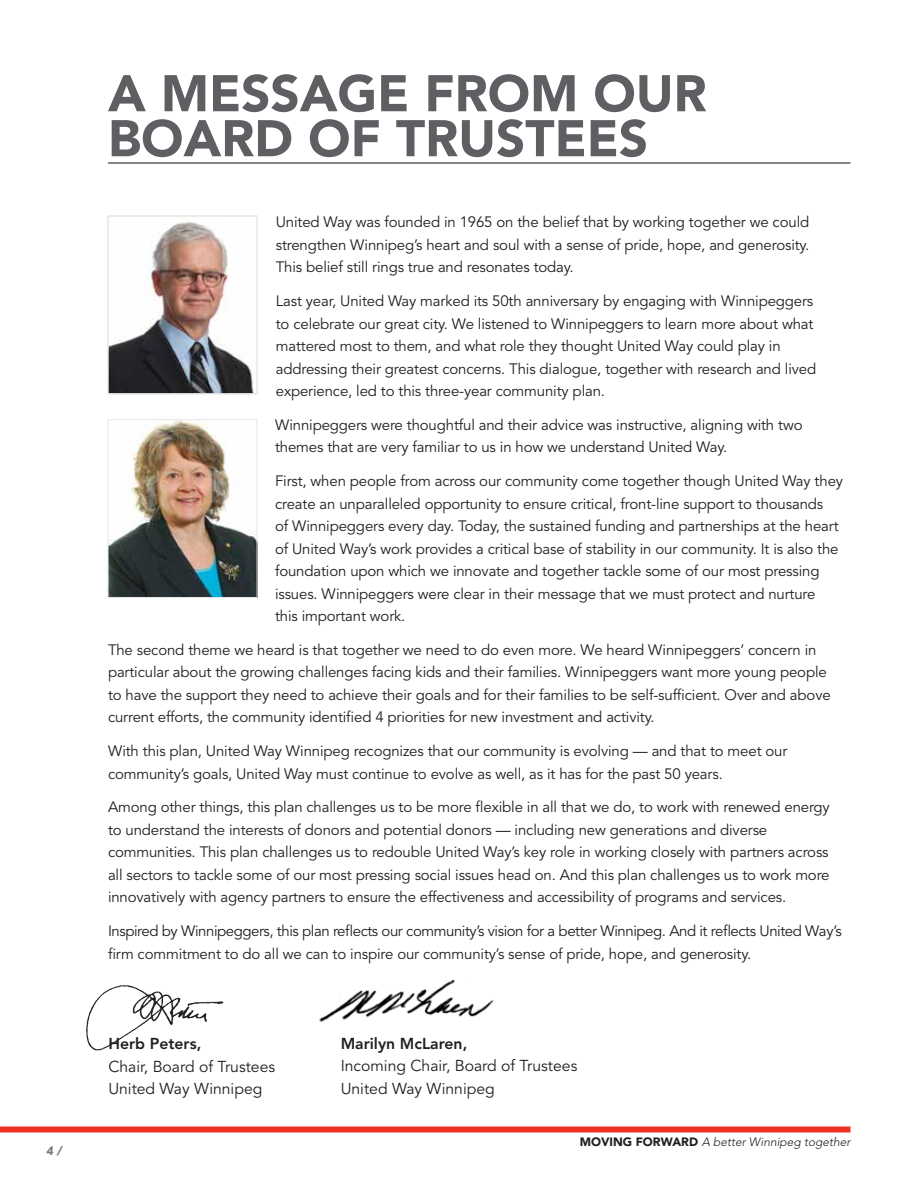
<style>
.page{position:relative;width:918px;height:1188px;background:#fff}
.page>*{position:absolute;margin:0;border:0;box-sizing:border-box;transform-origin:0 0}
.t1{font:900 51px/45px "Avenir";color:#5e5f62}
.t2{font:15.75px/22.5px "Avenir";color:#221e1f}
.t3{font:800 15.75px "Avenir";color:#221e1f}
.t4{font:15px/22.5px "Avenir";letter-spacing:-.01em;color:#221e1f}
.t5{font:15px/22.5px "Avenir";letter-spacing:-.03em;color:#221e1f}
.t6{font:italic 300 12px "Avenir";color:#221e1f}
.t7{font:italic 900 12px "Avenir";color:#757679}
.s1{font-weight:900;font-style:normal}
</style>
<div class="page">
<div style="left:0;top:1126px;width:850px;height:6px;background:#ee3123"></div>
<hr style="left:108px;top:162px;width:742px;height:2px;background:#5e5f62">
<img style="left:110px;top:221px;width:144px;height:171px">
<div style="left:107px;top:215px;width:151px;height:180px;border:2px solid #e6e7e8"></div>
<img style="left:110px;top:421px;width:145px;height:175px">
<div style="left:108px;top:419px;width:149px;height:179px;border:1px solid #e6e7e8"></div>
<img style="left:319px;top:979px;width:175px;height:43px">
<img style="left:86px;top:985px;width:138px;height:66px">
<p class="t7" style="left:46px;top:1144px;width:17px">4 /</p>
<h1 class="t1" style="left:108px;top:71px;width:600px">A MESSAGE FROM OUR<br>BOARD OF TRUSTEES</h1>
<p class="t4" style="left:276px;top:211px;width:535px;text-align:justify">United Way was founded in 1965 on the belief that by working together we could strengthen Winnipeg’s heart and soul with a sense of pride, hope, and generosity.<br>This belief still rings true and resonates today.</p>
<p class="t4" style="left:276px;top:290px;width:542px">Last year, United Way marked its 50th anniversary by engaging with Winnipeggers to celebrate our great city. We listened to Winnipeggers to learn more about what mattered most to them, and what role they thought United Way could play in addressing their greatest concerns. This dialogue, together with research and lived experience, led to this three-year community plan.</p>
<p class="t4" style="left:275px;top:414px;width:529px">Winnipeggers were thoughtful and their advice was instructive, aligning with two themes that are very familiar to us in how we understand United Way.</p>
<p class="t4" style="left:275px;top:470px;width:570px">First, when people from across our community come together though United Way they create an unparalleled opportunity to ensure critical, front-line support to thousands<br>of Winnipeggers every day. Today, the sustained funding and partnerships at the heart of United Way’s work provides a critical base of stability in our community. It is also the foundation upon which we innovate and together tackle some of our most pressing issues. Winnipeggers were clear in their message that we must protect and nurture<br>this important work.</p>
<p class="t4" style="left:108px;top:639px;width:724px">The second theme we heard is that together we need to do even more. We heard Winnipeggers’ concern in particular about the growing challenges facing kids and their families. Winnipeggers want more young people to have the support they need to achieve their goals and for their families to be self-sufficient. Over and above current efforts, the community identified 4 priorities for new investment and activity.</p>
<p class="t4" style="left:108px;top:740px;width:681px">With this plan, United Way Winnipeg recognizes that our community is evolving — and that to meet our community’s goals, United Way must continue to evolve as well, as it has for the past 50 years.</p>
<p class="t4" style="left:108px;top:796px;width:723px">Among other things, this plan challenges us to be more flexible in all that we do, to work with renewed energy to understand the interests of donors and potential donors — including new generations and diverse communities. This plan challenges us to redouble United Way’s key role in working closely with partners across all sectors to tackle some of our most pressing social issues head on. And this plan challenges us to work more innovatively with agency partners to ensure the effectiveness and accessibility of programs and services.</p>
<p class="t5" style="left:108px;top:920px;width:735px">Inspired by Winnipeggers, this plan reflects our community’s vision for a better Winnipeg. And it reflects United Way’s firm commitment to do all we can to inspire our community’s sense of pride, hope, and generosity.</p>
<p class="t3" style="left:108px;top:1035px;width:95px">Herb Peters,</p>
<p class="t2" style="left:108px;top:1056px;width:168px">Chair, Board of Trustees<br>United Way Winnipeg</p>
<p class="t3" style="left:341px;top:1034px;width:128px">Marilyn McLaren,</p>
<p class="t2" style="left:341px;top:1055px;width:238px">Incoming Chair, Board of Trustees<br>United Way Winnipeg</p>
<p class="t6" style="left:580px;top:1135px;width:272px"><span class="s1">MOVING FORWARD</span> A better Winnipeg together</p>
</div>
